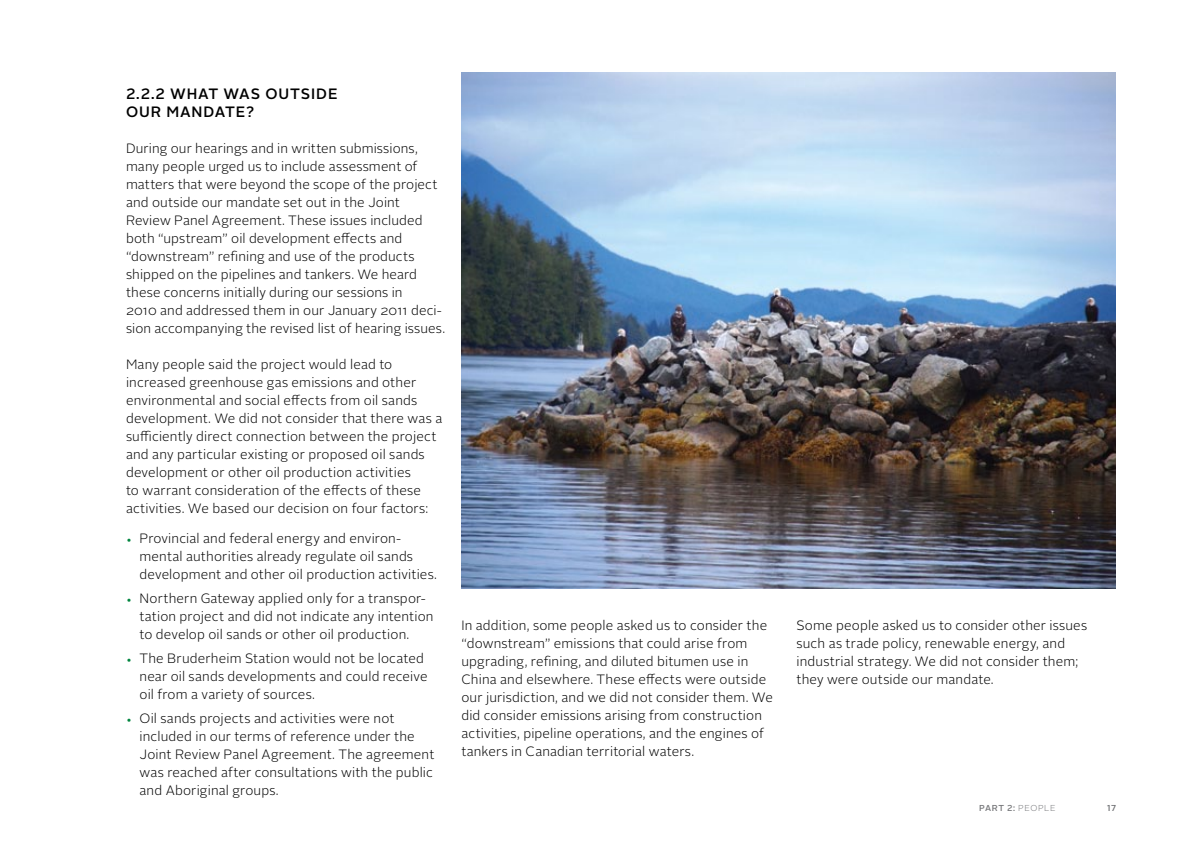
<style>
.page{position:relative;width:1188px;height:864px;background:#fff}
.page>*{position:absolute;margin:0;border:0;box-sizing:border-box;transform-origin:0 0}
.t1{font:500 15px "Alright Sans";color:#000}
.t2{font:300 13.5px/18px "Alright Sans";letter-spacing:.01em;color:#000}
.t3{font:300 8.7px "Alright Sans";color:#77787b}
.t4{font:500 8.7px "Alright Sans";color:#77787b}
.t5{font:500 8.7px "Alright Sans";color:#6d6e71}
.s1{font-weight:500;font-size:10.5px;color:#00853f}
.s2{font-weight:500}
</style>
<div class="page">
<img style="left:461px;top:72px;width:655px;height:516px">
<p class="t1" style="left:126px;top:83px;width:111px">2.2.2 WHAT WAS</p>
<p class="t1" style="left:265px;top:83px;width:74px">OUTSIDE</p>
<p class="t1" style="left:126px;top:101px;width:130px">OUR MANDATE?</p>
<p class="t2" style="left:126px;top:140px;width:321px">During our hearings and in written submissions, many people urged us to include assessment of matters that were beyond the scope of the project and outside our mandate set out in the Joint Review Panel Agreement. These issues included both “upstream” oil development effects and “downstream” refining and use of the products shipped on the pipelines and tankers. We heard these concerns initially during our sessions in<br>2010 and addressed them in our January 2011 deci&shy;sion accompanying the revised list of hearing issues.</p>
<p class="t2" style="left:126px;top:355px;width:318px">Many people said the project would lead to increased greenhouse gas emissions and other environmental and social effects from oil sands development. We did not consider that there was a sufficiently direct connection between the project and any particular existing or proposed oil sands development or other oil production activities<br>to warrant consideration of the effects of these activities. We based our decision on four factors:</p>
<p class="t2" style="left:140px;top:530px;width:299px;text-indent:-14px"><span class="s1">•</span> Provincial and federal energy and environ&shy;mental authorities already regulate oil sands development and other oil production activities.</p>
<p class="t2" style="left:140px;top:590px;width:296px;text-indent:-14px"><span class="s1">•</span> Northern Gateway applied only for a transpor&shy;tation project and did not indicate any intention to develop oil sands or other oil production.</p>
<p class="t2" style="left:140px;top:650px;width:290px;text-indent:-14px"><span class="s1">•</span> The Bruderheim Station would not be located near oil sands developments and could receive oil from a variety of sources.</p>
<p class="t2" style="left:140px;top:710px;width:296px;text-indent:-14px"><span class="s1">•</span> Oil sands projects and activities were not included in our terms of reference under the Joint Review Panel Agreement. The agreement was reached after consultations with the public and Aboriginal groups.</p>
<p class="t2" style="left:461px;top:617px;width:313px">In addition, some people asked us to consider the “downstream” emissions that could arise from upgrading, refining, and diluted bitumen use in China and elsewhere. These effects were outside our jurisdiction, and we did not consider them. We did consider emissions arising from construction activities, pipeline operations, and the engines of tankers in Canadian territorial waters.</p>
<p class="t2" style="left:796px;top:617px;width:292px">Some people asked us to consider other issues such as trade policy, renewable energy, and industrial strategy. We did not consider them; they were outside our mandate.</p>
<p class="t4" style="left:979px;top:802px;width:7px">PAR</p>
<p class="t3" style="left:999px;top:802px;width:27px"><span class="s2">T 2:</span> people</p>
<p class="t5" style="left:1107px;top:802px;width:10px">17</p>
</div>
